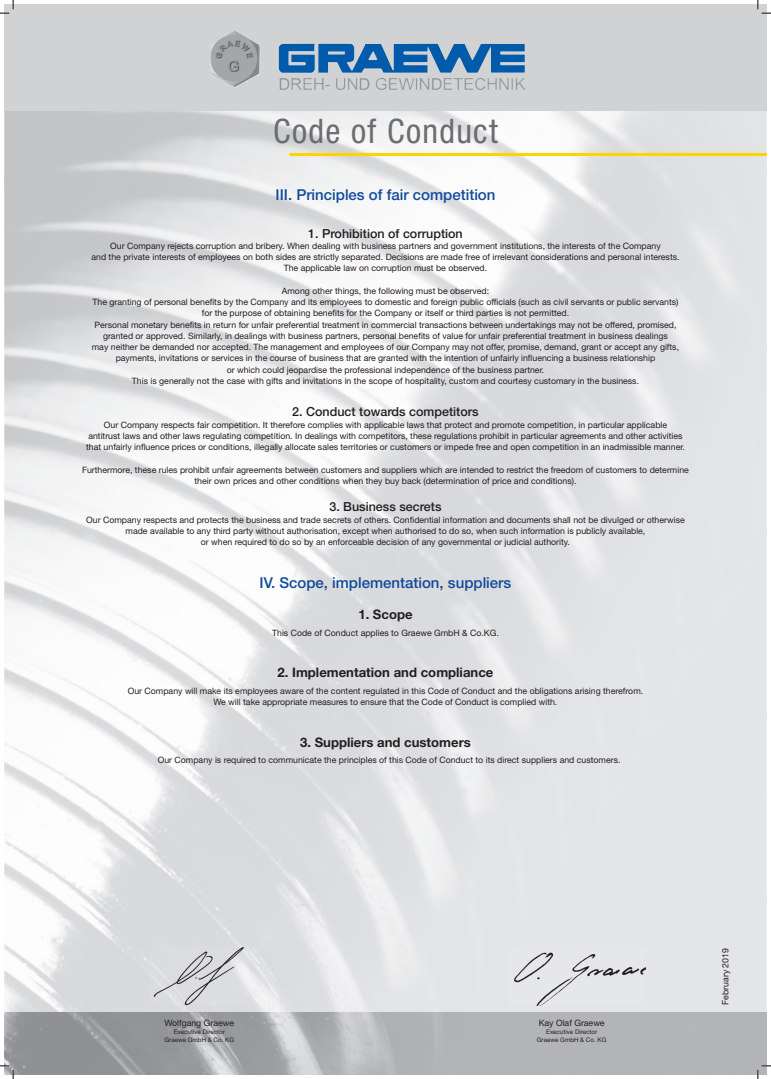
<style>
.page{position:relative;width:771px;height:1079px;background:#fff}
.page>*{position:absolute;margin:0;border:0;box-sizing:border-box;transform-origin:0 0}
.t1{font:condensed 33.75px "Helvetica Neue";letter-spacing:.04em;color:#6c6d70}
.t2{font:16.56px "Arial";letter-spacing:-.005em;color:#939598}
.t3{font:500 15px "Helvetica Neue LT Pro";color:#114a9c}
.t4{font:700 13.12px "Helvetica Neue LT Pro";color:#231f20}
.t5{font:500 12.5px "Helvetica Neue LT Pro";color:#231f20}
.t6{font:8.75px/11.2px "Helvetica Neue LT Pro";color:#231f20;text-align:center}
.t7{font:6.25px/7.5px "Helvetica Neue LT Pro";color:#231f20;text-align:center}
</style>
<div class="page">
<img style="left:585px;top:111px;width:181px;height:863px">
<img style="left:92px;top:111px;width:292px;height:862px">
<img style="left:4px;top:111px;width:201px;height:289px">
<div style="left:4px;top:111px;width:23px;height:77px;background:#c3c4c6"></div>
<div style="left:654px;top:161px;width:112px;height:851px;background:#e2e3e5"></div>
<div style="left:676px;top:344px;width:90px;height:668px;background:#e4e5e7"></div>
<img style="left:4px;top:380px;width:153px;height:196px">
<div style="left:699px;top:526px;width:67px;height:486px;background:#e4e5e7"></div>
<img style="left:4px;top:559px;width:131px;height:194px">
<div style="left:721px;top:708px;width:45px;height:304px;background:#e4e5e7"></div>
<img style="left:4px;top:739px;width:110px;height:190px">
<div style="left:743px;top:890px;width:23px;height:122px;background:#e4e5e7"></div>
<div style="left:453px;top:952px;width:56px;height:60px;background:#e4e5e7"></div>
<img style="left:641px;top:974px;width:26px;height:38px">
<img style="left:4px;top:918px;width:88px;height:94px">
<img style="left:498px;top:983px;width:143px;height:29px">
<div style="left:73px;top:951px;width:77px;height:61px;background:#d8d9db"></div>
<img style="left:239px;top:970px;width:27px;height:42px">
<img style="left:141px;top:994px;width:98px;height:18px">
<div style="left:4px;top:4px;width:762px;height:107px;background:#d1d2d4"></div>
<img style="left:210px;top:31px;width:50px;height:57px">
<img style="left:4px;top:1012px;width:762px;height:62px">
<svg style="left:290px;top:153px;width:476px;height:3px"></svg>
<img style="left:150px;top:947px;width:98px;height:58px">
<img style="left:509px;top:948px;width:136px;height:57px">
<svg style="left:0;top:0;width:14px;height:14px"></svg>
<svg style="left:0;top:1065px;width:14px;height:14px"></svg>
<svg style="left:757px;top:0;width:13px;height:14px"></svg>
<svg style="left:757px;top:1065px;width:13px;height:14px"></svg>
<h2 class="t2" style="left:278px;top:73px;width:249px">DREH- UND GEWINDETECHNIK</h2>
<h1 class="t1" style="left:273px;top:111px;width:226px">Code of Conduct</h1>
<h3 class="t3" style="left:275px;top:185px;width:221px">III. Principles of fair competition</h3>
<h3 class="t5" style="left:308px;top:226px;width:156px">1. Prohibition of corruption</h3>
<p class="t6" style="left:91px;top:240px;width:589px">Our Company rejects corruption and bribery. When dealing with business partners and government institutions, the interests of the Company<br>and the private interests of employees on both sides are strictly separated. Decisions are made free of irrelevant considerations and personal interests.<br>The applicable law on corruption must be observed.</p>
<p class="t6" style="left:92px;top:285px;width:588px">Among other things, the following must be observed:<br>The granting of personal benefits by the Company and its employees to domestic and foreign public officials (such as civil servants or public servants) for the purpose of obtaining benefits for the Company or itself or third parties is not permitted.<br>Personal monetary benefits in return for unfair preferential treatment in commercial transactions between undertakings may not be offered, promised, granted or approved. Similarly, in dealings with business partners, personal benefits of value for unfair preferential treatment in business dealings<br>may neither be demanded nor accepted. The management and employees of our Company may not offer, promise, demand, grant or accept any gifts, payments, invitations or services in the course of business that are granted with the intention of unfairly influencing a business relationship<br>or which could jeopardise the professional independence of the business partner.<br>This is generally not the case with gifts and invitations in the scope of hospitality, custom and courtesy customary in the business.</p>
<h3 class="t5" style="left:292px;top:404px;width:188px">2. Conduct towards competitors</h3>
<p class="t6" style="left:86px;top:419px;width:600px">Our Company respects fair competition. It therefore complies with applicable laws that protect and promote competition, in particular applicable<br>antitrust laws and other laws regulating competition. In dealings with competitors, these regulations prohibit in particular agreements and other activities that unfairly influence prices or conditions, illegally allocate sales territories or customers or impede free and open competition in an inadmissible manner.</p>
<p class="t6" style="left:82px;top:464px;width:608px">Furthermore, these rules prohibit unfair agreements between customers and suppliers which are intended to restrict the freedom of customers to determine their own prices and other conditions when they buy back (determination of price and conditions).</p>
<h3 class="t5" style="left:329px;top:499px;width:114px">3. Business secrets</h3>
<p class="t6" style="left:86px;top:514px;width:600px">Our Company respects and protects the business and trade secrets of others. Confidential information and documents shall not be divulged or otherwise made available to any third party without authorisation, except when authorised to do so, when such information is publicly available,<br>or when required to do so by an enforceable decision of any governmental or judicial authority.</p>
<h3 class="t3" style="left:259px;top:574px;width:253px">IV. Scope, implementation, suppliers</h3>
<h3 class="t4" style="left:358px;top:606px;width:56px">1. Scope</h3>
<p class="t6" style="left:272px;top:626px;width:228px">This Code of Conduct applies to Graewe GmbH &amp; Co.KG.</p>
<h3 class="t4" style="left:277px;top:664px;width:217px">2. Implementation and compliance</h3>
<p class="t6" style="left:128px;top:685px;width:517px">Our Company will make its employees aware of the content regulated in this Code of Conduct and the obligations arising therefrom.<br>We will take appropriate measures to ensure that the Code of Conduct is complied with.</p>
<h3 class="t4" style="left:300px;top:734px;width:172px">3. Suppliers and customers</h3>
<p class="t6" style="left:158px;top:754px;width:464px">Our Company is required to communicate the principles of this Code of Conduct to its direct suppliers and customers.</p>
<p class="t6" style="left:164px;top:1016px;width:71px">Wolfgang Graewe</p>
<p class="t7" style="left:164px;top:1028px;width:71px">Executive Director<br>Graewe GmbH &amp; Co. KG</p>
<p class="t6" style="left:538px;top:1016px;width:67px">Kay Olaf Graewe</p>
<p class="t7" style="left:536px;top:1028px;width:71px">Executive Director<br>Graewe GmbH &amp; Co. KG</p>
<p class="t6" style="left:719px;top:1004px;width:58px;rotate:-90deg">February 2019</p>
</div>
